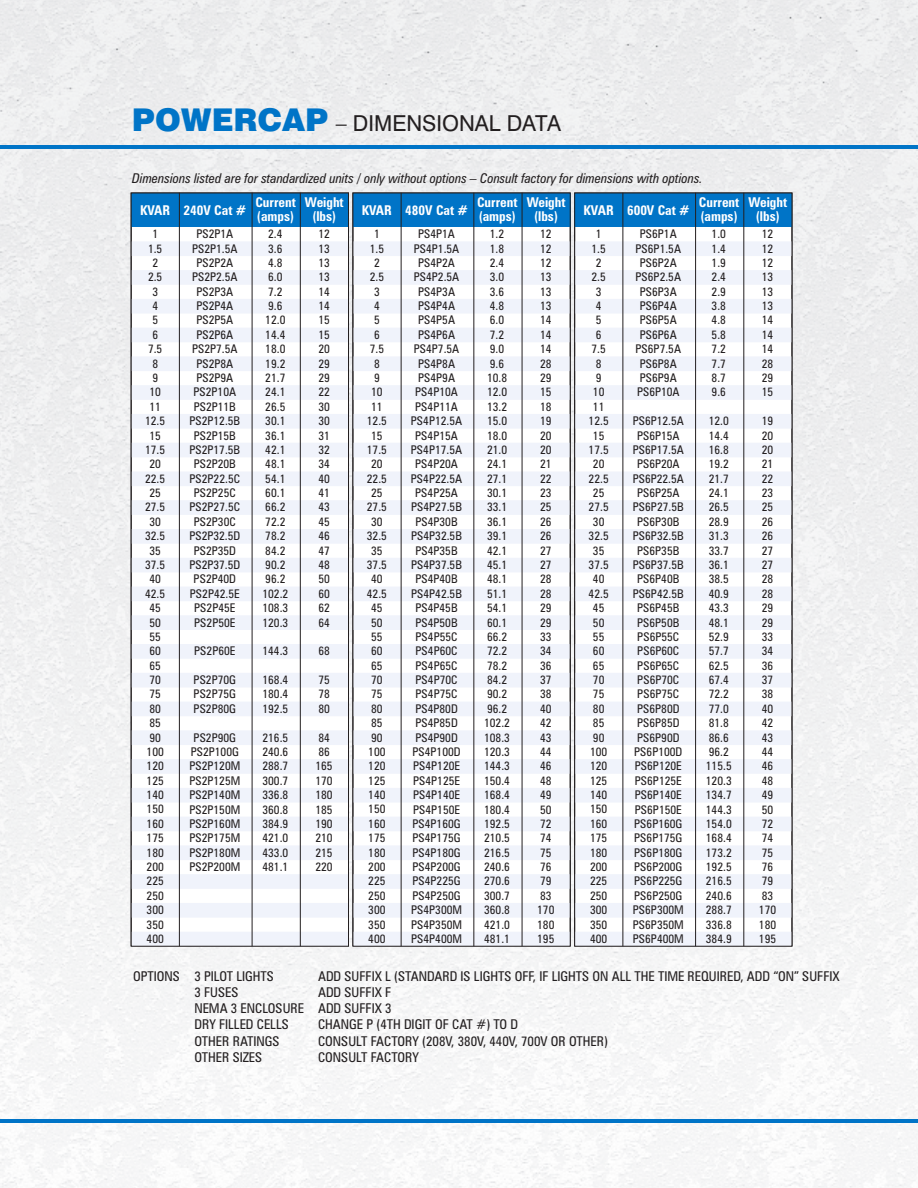
<style>
.page{position:relative;width:918px;height:1188px;background:#fff}
.page>*{position:absolute;margin:0;border:0;box-sizing:border-box;transform-origin:0 0}
.t1{font:21.9px "Swiss 721 BT";color:#231f20}
.t2{font:condensed 13.5px/16.2px "Zurich BT";color:#231f20}
.t3{font:700 condensed 13.5px/13.6px "Zurich BT";color:#fff}
.t4{font:italic condensed 13.5px "Zurich BT";color:#231f20}
.t5{font:condensed 12px/14.4px "Zurich BT";color:#231f20;text-align:center}
.s1{font-weight:900;font-size:31.35px;color:#0074c7}
</style>
<div class="page">
<img style="left:0;top:0;width:918px;height:1188px">
<svg style="left:130px;top:192px;width:219px;height:754px"></svg>
<svg style="left:352px;top:192px;width:219px;height:740px"></svg>
<svg style="left:574px;top:192px;width:219px;height:754px"></svg>
<div style="left:133px;top:241px;width:657px;height:15px;background:#f0f3fb"></div>
<div style="left:133px;top:270px;width:657px;height:15px;background:#f0f3fb"></div>
<div style="left:133px;top:299px;width:657px;height:15px;background:#f0f3fb"></div>
<div style="left:133px;top:328px;width:657px;height:14px;background:#f0f3fb"></div>
<div style="left:133px;top:356px;width:657px;height:15px;background:#f0f3fb"></div>
<div style="left:133px;top:385px;width:657px;height:15px;background:#f0f3fb"></div>
<div style="left:133px;top:414px;width:657px;height:15px;background:#f0f3fb"></div>
<div style="left:133px;top:443px;width:657px;height:14px;background:#f0f3fb"></div>
<div style="left:133px;top:471px;width:657px;height:15px;background:#f0f3fb"></div>
<div style="left:133px;top:500px;width:657px;height:15px;background:#f0f3fb"></div>
<div style="left:133px;top:529px;width:657px;height:15px;background:#f0f3fb"></div>
<div style="left:133px;top:558px;width:657px;height:14px;background:#f0f3fb"></div>
<div style="left:133px;top:587px;width:657px;height:14px;background:#f0f3fb"></div>
<div style="left:133px;top:615px;width:657px;height:15px;background:#f0f3fb"></div>
<div style="left:133px;top:644px;width:657px;height:15px;background:#f0f3fb"></div>
<div style="left:133px;top:673px;width:657px;height:15px;background:#f0f3fb"></div>
<div style="left:133px;top:702px;width:657px;height:14px;background:#f0f3fb"></div>
<div style="left:133px;top:730px;width:657px;height:15px;background:#f0f3fb"></div>
<div style="left:133px;top:759px;width:657px;height:15px;background:#f0f3fb"></div>
<div style="left:133px;top:788px;width:657px;height:15px;background:#f0f3fb"></div>
<div style="left:133px;top:817px;width:657px;height:14px;background:#f0f3fb"></div>
<div style="left:133px;top:845px;width:657px;height:15px;background:#f0f3fb"></div>
<div style="left:133px;top:874px;width:657px;height:15px;background:#f0f3fb"></div>
<div style="left:133px;top:903px;width:657px;height:15px;background:#f0f3fb"></div>
<div style="left:133px;top:932px;width:657px;height:14px;background:#f0f3fb"></div>
<div style="left:131px;top:193px;width:218px;height:34px;background:#0074c7"></div>
<div style="left:353px;top:193px;width:217px;height:34px;background:#0074c7"></div>
<div style="left:575px;top:193px;width:217px;height:34px;background:#0074c7"></div>
<hr style="left:300px;top:193px;width:1px;height:753px;background:#231f20">
<hr style="left:252px;top:193px;width:1px;height:753px;background:#231f20">
<hr style="left:179px;top:193px;width:1px;height:753px;background:#231f20">
<hr style="left:522px;top:193px;width:1px;height:753px;background:#231f20">
<hr style="left:474px;top:193px;width:1px;height:753px;background:#231f20">
<hr style="left:401px;top:193px;width:1px;height:753px;background:#231f20">
<hr style="left:744px;top:193px;width:1px;height:753px;background:#231f20">
<hr style="left:695px;top:193px;width:1px;height:753px;background:#231f20">
<hr style="left:623px;top:193px;width:1px;height:753px;background:#231f20">
<div style="left:131px;top:193px;width:218px;height:754px;border:1px solid #231f20"></div>
<div style="left:353px;top:193px;width:218px;height:754px;border:1px solid #231f20"></div>
<div style="left:574px;top:193px;width:218px;height:754px;border:1px solid #231f20"></div>
<hr style="left:0;top:1120px;width:918px;height:3px;background:#0074c7">
<hr style="left:0;top:145px;width:918px;height:3px;background:#0074c7">
<h1 class="t1" style="left:132px;top:115px;width:431px"><span class="s1">POWERCAP</span> – DIMENSIONAL DATA</h1>
<p class="t4" style="left:132px;top:173px;width:572px">Dimensions listed are for standardized units / only without options – Consult factory for dimensions with options.</p>
<p class="t3" style="left:255px;top:197px;width:42px">Current (amps)</p>
<p class="t3" style="left:477px;top:197px;width:42px">Current (amps)</p>
<p class="t3" style="left:699px;top:197px;width:42px">Current (amps)</p>
<p class="t3" style="left:305px;top:197px;width:40px;text-align:center">Weight (lbs)</p>
<p class="t3" style="left:527px;top:197px;width:40px;text-align:center">Weight (lbs)</p>
<p class="t3" style="left:748px;top:197px;width:40px;text-align:center">Weight (lbs)</p>
<p class="t3" style="left:140px;top:204px;width:108px">KVAR 240V Cat #</p>
<p class="t3" style="left:362px;top:204px;width:108px">KVAR 480V Cat #</p>
<p class="t3" style="left:584px;top:204px;width:108px">KVAR 600V Cat #</p>
<p class="t5" style="left:189px;top:228px;width:53px">PS2P1A<br>PS2P1.5A<br>PS2P2A<br>PS2P2.5A<br>PS2P3A<br>PS2P4A<br>PS2P5A<br>PS2P6A<br>PS2P7.5A<br>PS2P8A<br>PS2P9A<br>PS2P10A<br>PS2P11B<br>PS2P12.5B<br>PS2P15B<br>PS2P17.5B<br>PS2P20B<br>PS2P22.5C<br>PS2P25C<br>PS2P27.5C<br>PS2P30C<br>PS2P32.5D<br>PS2P35D<br>PS2P37.5D<br>PS2P40D<br>PS2P42.5E<br>PS2P45E<br>PS2P50E</p>
<p class="t5" style="left:194px;top:645px;width:43px">PS2P60E</p>
<p class="t5" style="left:194px;top:674px;width:44px;text-align:justify">PS2P70G PS2P75G PS2P80G</p>
<p class="t5" style="left:189px;top:731px;width:52px">PS2P90G<br>PS2P100G<br>PS2P120M<br>PS2P125M<br>PS2P140M<br>PS2P150M<br>PS2P160M<br>PS2P175M<br>PS2P180M<br>PS2P200M</p>
<p class="t5" style="left:411px;top:228px;width:53px">PS4P1A<br>PS4P1.5A<br>PS4P2A<br>PS4P2.5A<br>PS4P3A<br>PS4P4A<br>PS4P5A<br>PS4P6A<br>PS4P7.5A<br>PS4P8A<br>PS4P9A<br>PS4P10A<br>PS4P11A<br>PS4P12.5A<br>PS4P15A<br>PS4P17.5A<br>PS4P20A<br>PS4P22.5A<br>PS4P25A<br>PS4P27.5B<br>PS4P30B<br>PS4P32.5B<br>PS4P35B<br>PS4P37.5B<br>PS4P40B<br>PS4P42.5B<br>PS4P45B<br>PS4P50B<br>PS4P55C<br>PS4P60C<br>PS4P65C<br>PS4P70C<br>PS4P75C<br>PS4P80D<br>PS4P85D<br>PS4P90D<br>PS4P100D<br>PS4P120E<br>PS4P125E<br>PS4P140E<br>PS4P150E<br>PS4P160G<br>PS4P175G<br>PS4P180G<br>PS4P200G<br>PS4P225G<br>PS4P250G<br>PS4P300M<br>PS4P350M<br>PS4P400M</p>
<p class="t5" style="left:636px;top:228px;width:47px">PS6P1A<br>PS6P1.5A<br>PS6P2A<br>PS6P2.5A<br>PS6P3A<br>PS6P4A<br>PS6P5A<br>PS6P6A<br>PS6P7.5A<br>PS6P8A<br>PS6P9A<br>PS6P10A</p>
<p class="t5" style="left:484px;top:228px;width:27px">1.2<br>1.8<br>2.4<br>3.0<br>3.6<br>4.8<br>6.0<br>7.2<br>9.0<br>9.6<br>10.8<br>12.0<br>13.2<br>15.0<br>18.0<br>21.0<br>24.1<br>27.1<br>30.1<br>33.1<br>36.1<br>39.1<br>42.1<br>45.1<br>48.1<br>51.1<br>54.1<br>60.1<br>66.2<br>72.2<br>78.2<br>84.2<br>90.2<br>96.2<br>102.2<br>108.3<br>120.3<br>144.3<br>150.4<br>168.4<br>180.4<br>192.5<br>210.5<br>216.5<br>240.6<br>270.6<br>300.7<br>360.8<br>421.0<br>481.1</p>
<p class="t5" style="left:712px;top:228px;width:16px;text-align:justify">1.0<br>1.4<br>1.9<br>2.4<br>2.9<br>3.8<br>4.8<br>5.8<br>7.2<br>7.7<br>8.7<br>9.6</p>
<p class="t5" style="left:262px;top:228px;width:27px">2.4<br>3.6<br>4.8<br>6.0<br>7.2<br>9.6<br>12.0<br>14.4<br>18.0<br>19.2<br>21.7<br>24.1<br>26.5<br>30.1<br>36.1<br>42.1<br>48.1<br>54.1<br>60.1<br>66.2<br>72.2<br>78.2<br>84.2<br>90.2<br>96.2<br>102.2<br>108.3<br>120.3</p>
<p class="t5" style="left:262px;top:645px;width:27px">144.3</p>
<p class="t5" style="left:262px;top:674px;width:27px;text-align:justify">168.4<br>180.4<br>192.5</p>
<p class="t5" style="left:262px;top:731px;width:27px;text-align:justify">216.5<br>240.6<br>288.7<br>300.7<br>336.8<br>360.8<br>384.9<br>421.0<br>433.0<br>481.1</p>
<p class="t5" style="left:318px;top:228px;width:13px;text-align:justify">12<br>13<br>13<br>13<br>14<br>14<br>15<br>15<br>20<br>29<br>29<br>22<br>30<br>30<br>31<br>32<br>34<br>40<br>41<br>43<br>45<br>46<br>47<br>48<br>50<br>60<br>62<br>64</p>
<p class="t5" style="left:318px;top:645px;width:13px">68</p>
<p class="t5" style="left:318px;top:674px;width:13px;text-align:justify">75<br>78<br>80</p>
<p class="t5" style="left:315px;top:731px;width:19px;text-align:left">84<br>86<br>165<br>170<br>180<br>185<br>190<br>210<br>215<br>220</p>
<p class="t5" style="left:537px;top:228px;width:19px;text-align:left">12<br>12<br>12<br>13<br>13<br>13<br>14<br>14<br>14<br>28<br>29<br>15<br>18<br>19<br>20<br>20<br>21<br>22<br>23<br>25<br>26<br>26<br>27<br>27<br>28<br>28<br>29<br>29<br>33<br>34<br>36<br>37<br>38<br>40<br>42<br>43<br>44<br>46<br>48<br>49<br>50<br>72<br>74<br>75<br>76<br>79<br>83<br>170<br>180<br>195</p>
<p class="t5" style="left:762px;top:228px;width:13px;text-align:justify">12<br>12<br>12<br>13<br>13<br>13<br>14<br>14<br>14<br>28<br>29<br>15</p>
<p class="t5" style="left:145px;top:228px;width:22px">1<br>1.5<br>2<br>2.5<br>3<br>4<br>5<br>6<br>7.5<br>8<br>9<br>10<br>11<br>12.5<br>15<br>17.5<br>20<br>22.5<br>25<br>27.5<br>30<br>32.5<br>35<br>37.5<br>40<br>42.5<br>45<br>50<br>55<br>60<br>65<br>70<br>75<br>80<br>85<br>90<br>100<br>120<br>125<br>140<br>150<br>160<br>175<br>180<br>200<br>225<br>250<br>300<br>350<br>400</p>
<p class="t2" style="left:194px;top:969px;width:111px;text-indent:-61px">OPTIONS 3 PILOT LIGHTS<br>3 FUSES<br>NEMA 3 ENCLOSURE<br>DRY FILLED CELLS<br>OTHER RATINGS<br>OTHER SIZES</p>
<p class="t2" style="left:318px;top:969px;width:523px">ADD SUFFIX L (STANDARD IS LIGHTS OFF, IF LIGHTS ON ALL THE TIME REQUIRED, ADD “ON” SUFFIX ADD SUFFIX F<br>ADD SUFFIX 3<br>CHANGE P (4TH DIGIT OF CAT #) TO D<br>CONSULT FACTORY (208V, 380V, 440V, 700V OR OTHER)<br>CONSULT FACTORY</p>
<p class="t5" style="left:367px;top:228px;width:22px">1<br>1.5<br>2<br>2.5<br>3<br>4<br>5<br>6<br>7.5<br>8<br>9<br>10<br>11<br>12.5<br>15<br>17.5<br>20<br>22.5<br>25<br>27.5<br>30<br>32.5<br>35<br>37.5<br>40<br>42.5<br>45<br>50<br>55<br>60<br>65<br>70<br>75<br>80<br>85<br>90<br>100<br>120<br>125<br>140<br>150<br>160<br>175<br>180<br>200<br>225<br>250<br>300<br>350<br>400</p>
<p class="t5" style="left:589px;top:228px;width:22px">1<br>1.5<br>2<br>2.5<br>3<br>4<br>5<br>6<br>7.5<br>8<br>9<br>10<br>11<br>12.5<br>15<br>17.5<br>20<br>22.5<br>25<br>27.5<br>30<br>32.5<br>35<br>37.5<br>40<br>42.5<br>45<br>50<br>55<br>60<br>65<br>70<br>75<br>80<br>85<br>90<br>100<br>120<br>125<br>140<br>150<br>160<br>175<br>180<br>200<br>225<br>250<br>300<br>350<br>400</p>
<p class="t5" style="left:633px;top:415px;width:53px">PS6P12.5A<br>PS6P15A<br>PS6P17.5A<br>PS6P20A<br>PS6P22.5A<br>PS6P25A<br>PS6P27.5B<br>PS6P30B<br>PS6P32.5B<br>PS6P35B<br>PS6P37.5B<br>PS6P40B<br>PS6P42.5B<br>PS6P45B<br>PS6P50B<br>PS6P55C<br>PS6P60C<br>PS6P65C<br>PS6P70C<br>PS6P75C<br>PS6P80D<br>PS6P85D<br>PS6P90D<br>PS6P100D<br>PS6P120E<br>PS6P125E<br>PS6P140E<br>PS6P150E<br>PS6P160G<br>PS6P175G<br>PS6P180G<br>PS6P200G<br>PS6P225G<br>PS6P250G<br>PS6P300M<br>PS6P350M<br>PS6P400M</p>
<p class="t5" style="left:706px;top:415px;width:27px;text-align:left">12.0<br>14.4<br>16.8<br>19.2<br>21.7<br>24.1<br>26.5<br>28.9<br>31.3<br>33.7<br>36.1<br>38.5<br>40.9<br>43.3<br>48.1<br>52.9<br>57.7<br>62.5<br>67.4<br>72.2<br>77.0<br>81.8<br>86.6<br>96.2<br>115.5<br>120.3<br>134.7<br>144.3<br>154.0<br>168.4<br>173.2<br>192.5<br>216.5<br>240.6<br>288.7<br>336.8<br>384.9</p>
<p class="t5" style="left:759px;top:415px;width:19px;text-align:left">19<br>20<br>20<br>21<br>22<br>23<br>25<br>26<br>26<br>27<br>27<br>28<br>28<br>29<br>29<br>33<br>34<br>36<br>37<br>38<br>40<br>42<br>43<br>44<br>46<br>48<br>49<br>50<br>72<br>74<br>75<br>76<br>79<br>83<br>170<br>180<br>195</p>
</div>
